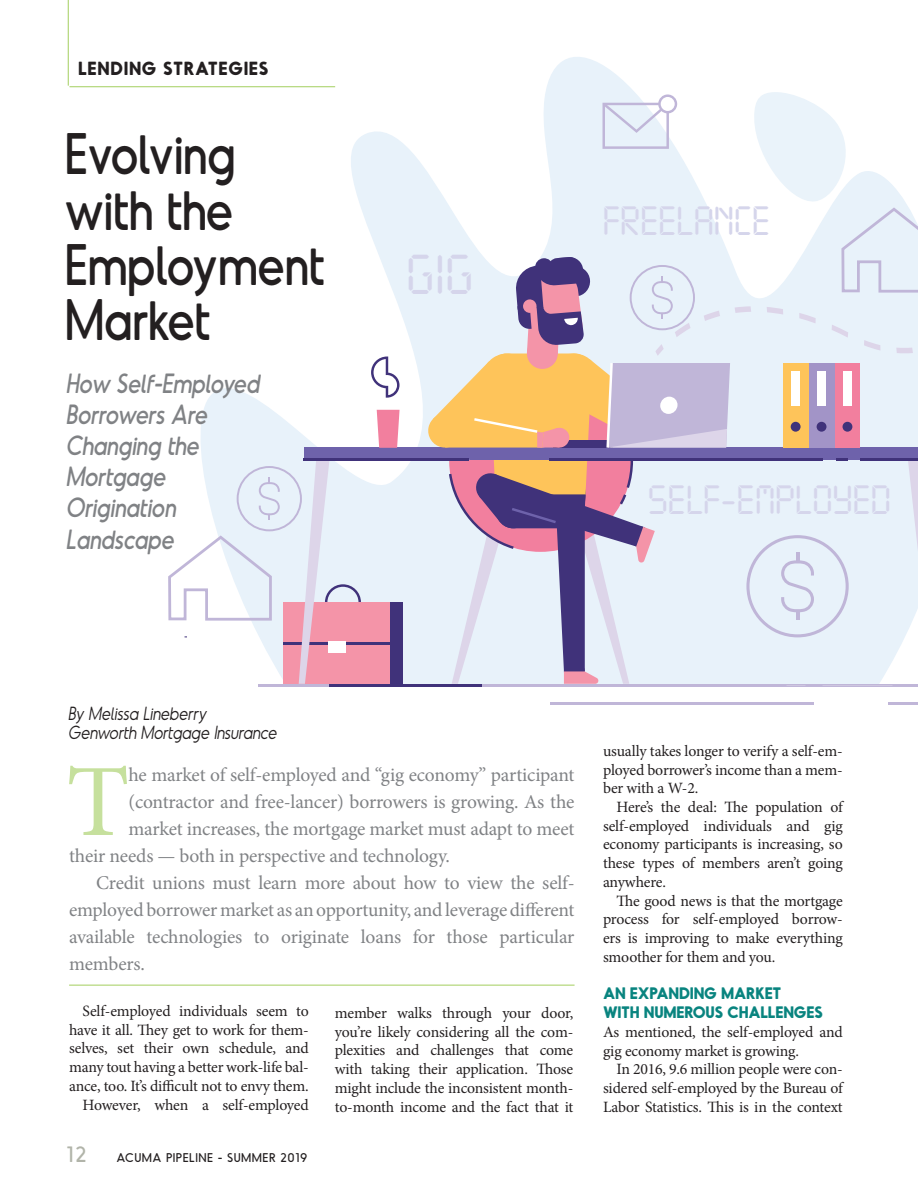
<style>
.page{position:relative;width:918px;height:1188px;background:#fff}
.page>*{position:absolute;margin:0;border:0;box-sizing:border-box;transform-origin:0 0}
.t1{font:102.6px "Minion Pro";color:#c6e09d}
.t2{font:55.35px/55.3px "Odudo Soft";letter-spacing:-.02em;color:#231f20;scale:.86 1}
.t3{font:49.35px "Digital ICG";color:#d5d5eb}
.t4{font:36px "Digital ICG";color:#d5d5eb}
.t5{font:italic 26.25px/31.2px "Odudo Soft";letter-spacing:-.02em;color:#808285;scale:.86 1}
.t6{font:21px "Odudo Soft";color:#b1b4a9}
.t7{font:19.5px "Minion Pro";letter-spacing:-.015em;color:#808285}
.t8{font:italic 300 18px/19.5px "Odudo Soft";letter-spacing:-.02em;color:#231f20;scale:.86 1}
.t9{font:700 18px "Odudo Soft";letter-spacing:.04em;color:#231f20}
.t10{font:15.75px/18.8px "Minion Pro";letter-spacing:-.015em;color:#231f20;text-align:justify}
.t11{font:700 15.75px/18.8px "Odudo Soft";letter-spacing:-.01em;color:#09847f}
.t12{font:12px "Odudo Soft";letter-spacing:.04em;color:#231f20}
</style>
<div class="page">
<svg style="left:183px;top:57px;width:445px;height:627px"></svg>
<div style="left:284px;top:602px;width:118px;height:82px;background:#f494a8"></div>
<div style="left:390px;top:602px;width:12px;height:82px;background:#40327a"></div>
<hr style="left:284px;top:642px;width:106px;height:2px;background:#40327a">
<div style="left:304px;top:448px;width:614px;height:12px;background:#6e62ab"></div>
<hr style="left:258px;top:684px;width:660px;height:2px;background:#c0b6d8">
<hr style="left:551px;top:702px;width:263px;height:3px;background:#c0b6d8">
<hr style="left:888px;top:703px;width:30px;height:2px;background:#c0b6d8">
<svg style="left:377px;top:410px;width:23px;height:38px"></svg>
<svg style="left:371px;top:357px;width:29px;height:41px"></svg>
<hr style="left:304px;top:459px;width:165px;height:2px;background:#40327a">
<hr style="left:330px;top:684px;width:152px;height:2px;background:#40327a">
<svg style="left:427px;top:86px;width:491px;height:598px"></svg>
<svg style="left:168px;top:448px;width:193px;height:236px"></svg>
<hr style="left:68px;top:0;width:1px;height:86px;background:#a3cf5e">
<hr style="left:69px;top:86px;width:266px;height:1px;background:#a3cf5e">
<hr style="left:69px;top:985px;width:506px;height:1px;background:#a3cf5e">
<p class="t9" style="left:78px;top:57px;width:192px">LENDING STRATEGIES</p>
<h2 class="t2" style="left:64px;top:126px;width:304px">Evolving with the<br>Employment<br>Market</h2>
<h3 class="t5" style="left:68px;top:367px;width:227px">How Self-Employed<br>Borrowers Are<br>Changing the<br>Mortgage<br>Origination<br>Landscape</h3>
<h3 class="t3" style="left:407px;top:242px;width:69px">GIG</h3>
<h3 class="t4" style="left:603px;top:197px;width:169px">FREELANCE</h3>
<h3 class="t4" style="left:648px;top:476px;width:245px">SELF-EMPLOYED</h3>
<p class="t8" style="left:69px;top:703px;width:245px">By Melissa Lineberry<br>Genworth Mortgage Insurance</p>
<h1 class="t1" style="left:66px;top:734px;width:65px">T</h1>
<p class="t7" style="left:129px;top:762px;width:448px">he market of self-employed and “gig economy” participant</p>
<p class="t7" style="left:129px;top:789px;width:448px">(contractor and free-lancer) borrowers is growing. As the</p>
<p class="t7" style="left:129px;top:816px;width:447px">market increases, the mortgage market must adapt to meet</p>
<p class="t7" style="left:69px;top:843px;width:382px">their needs — both in perspective and technology.</p>
<p class="t7" style="left:96px;top:870px;width:480px">Credit unions must learn more about how to view the self-</p>
<p class="t7" style="left:69px;top:897px;width:507px">employed borrower market as an opportunity, and leverage different</p>
<p class="t7" style="left:69px;top:924px;width:507px">available technologies to originate loans for those particular</p>
<p class="t7" style="left:69px;top:951px;width:77px">members.</p>
<p class="t10" style="left:69px;top:1002px;width:241px;text-align:right">Self-employed individuals seem to have it all. They get to work for them&shy;selves, set their own schedule, and many tout having a better work-life bal&shy;ance, too. It’s difficult not to envy them.<br>However, when a self-employed</p>
<p class="t10" style="left:335px;top:1004px;width:240px">member walks through your door, you’re likely considering all the com&shy;plexities and challenges that come with taking their application. Those might include the inconsistent month&shy;to-month income and the fact that it</p>
<h3 class="t6" style="left:66px;top:1141px;width:22px">12</h3>
<p class="t12" style="left:117px;top:1150px;width:192px">ACUMA PIPELINE - SUMMER 2019</p>
<p class="t10" style="left:603px;top:741px;width:241px">usually takes longer to verify a self-em&shy;ployed borrower’s income than a mem&shy;ber with a W-2.</p>
<p class="t10" style="left:603px;top:798px;width:241px;text-indent:13px">Here’s the deal: The population of self-employed individuals and gig economy participants is increasing, so these types of members aren’t going anywhere.</p>
<p class="t10" style="left:603px;top:891px;width:241px;text-indent:13px">The good news is that the mortgage process for self-employed borrow&shy;ers is improving to make everything smoother for them and you.</p>
<p class="t11" style="left:603px;top:984px;width:221px">AN EXPANDING MARKET<br>WITH NUMEROUS CHALLENGES</p>
<p class="t10" style="left:603px;top:1023px;width:241px">As mentioned, the self-employed and gig economy market is growing.</p>
<p class="t10" style="left:603px;top:1060px;width:241px;text-indent:13px">In 2016, 9.6 million people were con&shy;sidered self-employed by the Bureau of Labor Statistics. This is in the context</p>
</div>
